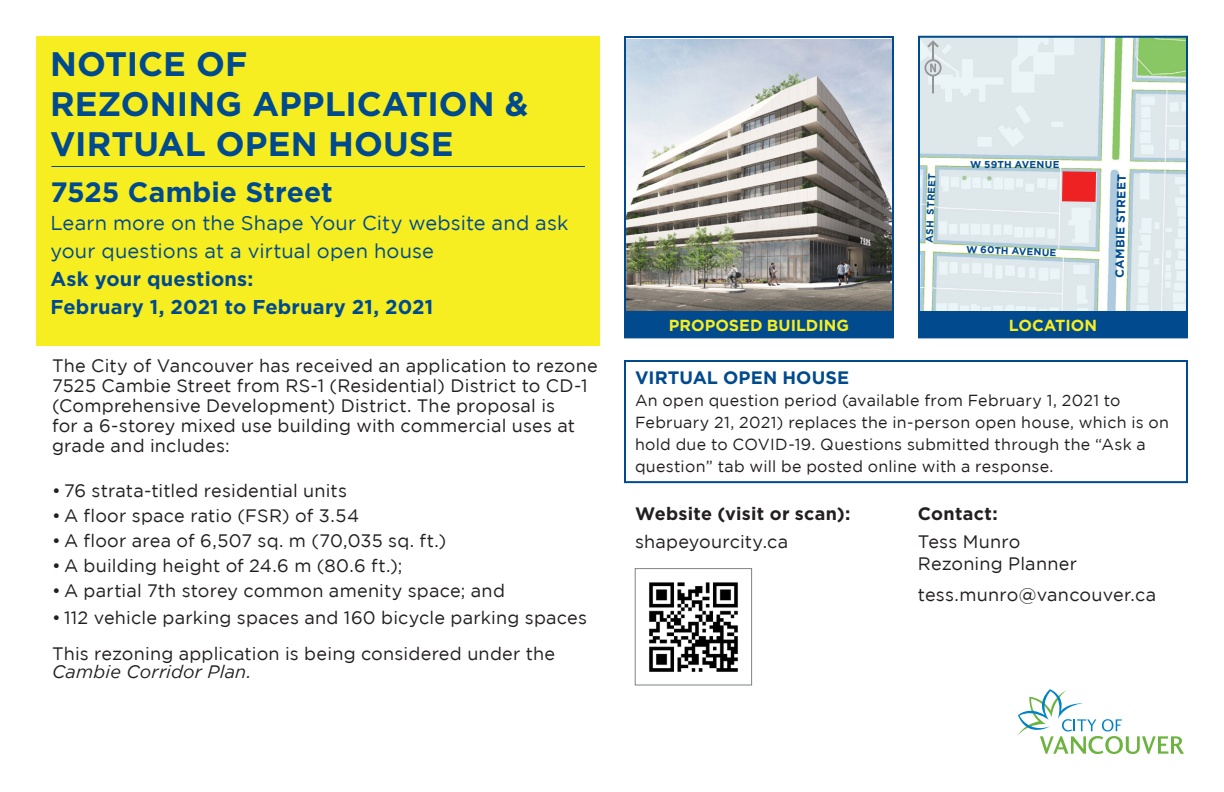
<style>
.page{position:relative;width:1224px;height:792px;background:#fff}
.page>*{position:absolute;margin:0;border:0;box-sizing:border-box;transform-origin:0 0}
.t1{font:700 34px/40px "Gotham";color:#004a8d}
.t2{font:700 28px "Gotham";color:#004a8d}
.t3{font:20px/28px "Gotham";letter-spacing:.01em;color:#004a8d}
.t4{font:700 20px/28px "Gotham";letter-spacing:.01em;color:#004a8d}
.t5{font:18px/20px "Gotham";letter-spacing:.01em;color:#231f20}
.t6{font:700 18px "Gotham";letter-spacing:.015em;color:#231f20}
.t7{font:italic 18px "Gotham";letter-spacing:.01em;color:#231f20}
.t8{font:700 18px "Gotham";letter-spacing:.005em;color:#004a8d}
.t9{font:16px/22px "Gotham";letter-spacing:.015em;color:#231f20}
.t10{font:700 16px "Gotham";color:#f7ee21}
.t11{font:700 12px "Gotham";color:#004a8d}
.t12{font:700 10px "Gotham";letter-spacing:.01em;color:#004a8d}
</style>
<div class="page">
<div style="left:36px;top:36px;width:564px;height:310px;background:#f7ee21"></div>
<hr style="left:51px;top:166px;width:534px;height:1px;background:#004a8d">
<svg style="left:1017px;top:689px;width:167px;height:65px"></svg>
<img style="left:921px;top:39px;width:264px;height:273px">
<div style="left:918px;top:36px;width:270px;height:302px;border:2px solid #004a8d"></div>
<img style="left:627px;top:39px;width:264px;height:271px">
<div style="left:624px;top:36px;width:270px;height:302px;border:2px solid #004a8d"></div>
<div style="left:624px;top:312px;width:270px;height:26px;background:#004a8d"></div>
<div style="left:918px;top:312px;width:270px;height:26px;background:#004a8d"></div>
<svg style="left:924px;top:40px;width:18px;height:53px"></svg>
<img style="left:649px;top:582px;width:89px;height:90px">
<div style="left:635px;top:568px;width:117px;height:117px;border:1px solid #808285"></div>
<div style="left:624px;top:360px;width:564px;height:123px;border:2px solid #004a8d"></div>
<div style="left:1062px;top:171px;width:34px;height:31px;background:#ee2123"></div>
<h1 class="t1" style="left:50px;top:44px;width:480px">NOTICE OF<br>REZONING APPLICATION &amp;<br>VIRTUAL OPEN HOUSE</h1>
<h2 class="t2" style="left:50px;top:176px;width:284px">7525 Cambie Street</h2>
<p class="t3" style="left:50px;top:208px;width:520px">Learn more on the Shape Your City website and ask your questions at a virtual open house</p>
<p class="t4" style="left:50px;top:264px;width:384px">Ask your questions:<br>February 1, 2021 to February 21, 2021</p>
<p class="t5" style="left:52px;top:356px;width:547px">The City of Vancouver has received an application to rezone 7525 Cambie Street from RS-1 (Residential) District to CD-1 (Comprehensive Development) District. The proposal is<br>for a 6-storey mixed use building with commercial uses at grade and includes:</p>
<p class="t5" style="left:52px;top:481px;width:297px">• 76 strata-titled residential units</p>
<p class="t5" style="left:52px;top:506px;width:309px">• A floor space ratio (FSR) of 3.54</p>
<p class="t5" style="left:52px;top:531px;width:396px">• A floor area of 6,507 sq. m (70,035 sq. ft.)</p>
<p class="t5" style="left:52px;top:556px;width:352px">• A building height of 24.6 m (80.6 ft.);</p>
<p class="t5" style="left:52px;top:581px;width:454px">• A partial 7th storey common amenity space; and</p>
<p class="t5" style="left:52px;top:600px;width:537px;line-height:36px">• 112 vehicle parking spaces and 160 bicycle parking spaces<br>This rezoning application is being considered under the</p>
<p class="t7" style="left:52px;top:662px;width:201px">Cambie Corridor Plan.</p>
<p class="t12" style="left:924px;top:242px;width:71px;rotate:-88deg">ASH STREET</p>
<p class="t12" style="left:970px;top:159px;width:91px">W 59TH AVENUE</p>
<p class="t12" style="left:967px;top:244px;width:92px;rotate:2deg">W 60TH AVENUE</p>
<p class="t10" style="left:669px;top:316px;width:182px">PROPOSED BUILDING</p>
<p class="t10" style="left:1009px;top:316px;width:90px">LOCATION</p>
<p class="t11" style="left:1113px;top:277px;width:105px;rotate:-89deg">CAMBIE STREET</p>
<p class="t8" style="left:635px;top:367px;width:216px">VIRTUAL OPEN HOUSE</p>
<p class="t9" style="left:635px;top:389px;width:536px">An open question period (available from February 1, 2021 to February 21, 2021) replaces the in-person open house, which is on hold due to COVID-19. Questions submitted through the “Ask a question” tab will be posted online with a response.</p>
<p class="t6" style="left:635px;top:503px;width:217px">Website (visit or scan):</p>
<p class="t5" style="left:635px;top:531px;width:155px">shapeyourcity.ca</p>
<p class="t6" style="left:918px;top:503px;width:81px">Contact:</p>
<p class="t5" style="left:918px;top:530px;width:161px;line-height:22px">Tess Munro<br>Rezoning Planner</p>
<p class="t5" style="left:918px;top:584px;width:240px">tess.munro@vancouver.ca</p>
</div>
